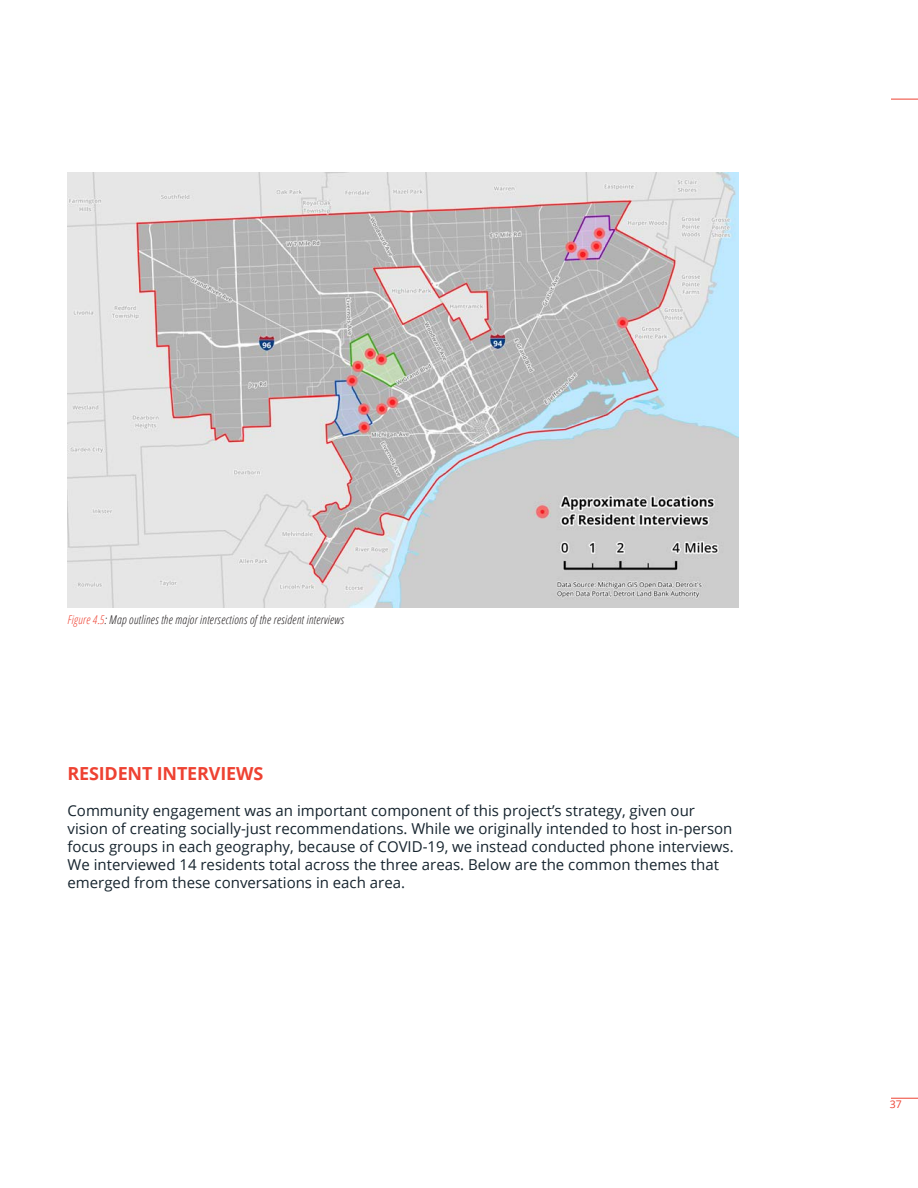
<style>
.page{position:relative;width:918px;height:1188px;background:#fff}
.page>*{position:absolute;margin:0;border:0;box-sizing:border-box;transform-origin:0 0}
.Title_-_Align_Left{font:700 18px "Open Sans";letter-spacing:-.01em;color:#ee4232}
.Body_Text{font:15px/18px "Open Sans";color:#16242e}
.Image_Caption{font:italic 300 condensed 12px "Open Sans";letter-spacing:.02em;color:#231f20}
.t1{font:10.5px "Open Sans";color:#ee4232}
.s1{color:#ee4232}
</style>
<div class="page">
<svg style="left:891px;top:99px;width:27px;height:1px"></svg>
<svg style="left:891px;top:1098px;width:27px;height:1px"></svg>
<img style="left:68px;top:173px;width:671px;height:434px">
<p class="Image_Caption" style="left:68px;top:612px;width:278px"><span class="s1">Figure 4.5</span>: Map outlines the major intersections of the resident interviews</p>
<p class="Title_-_Align_Left" style="left:68px;top:761px;width:197px">RESIDENT INTERVIEWS</p>
<p class="Body_Text" style="left:68px;top:801px;width:668px">Community engagement was an important component of this project’s strategy, given our vision of creating socially-just recommendations. While we originally intended to host in-person focus groups in each geography, because of COVID-19, we instead conducted phone interviews.<br>We interviewed 14 residents total across the three areas. Below are the common themes that emerged from these conversations in each area.</p>
<p class="t1" style="left:890px;top:1097px;width:14px">37</p>
</div>
